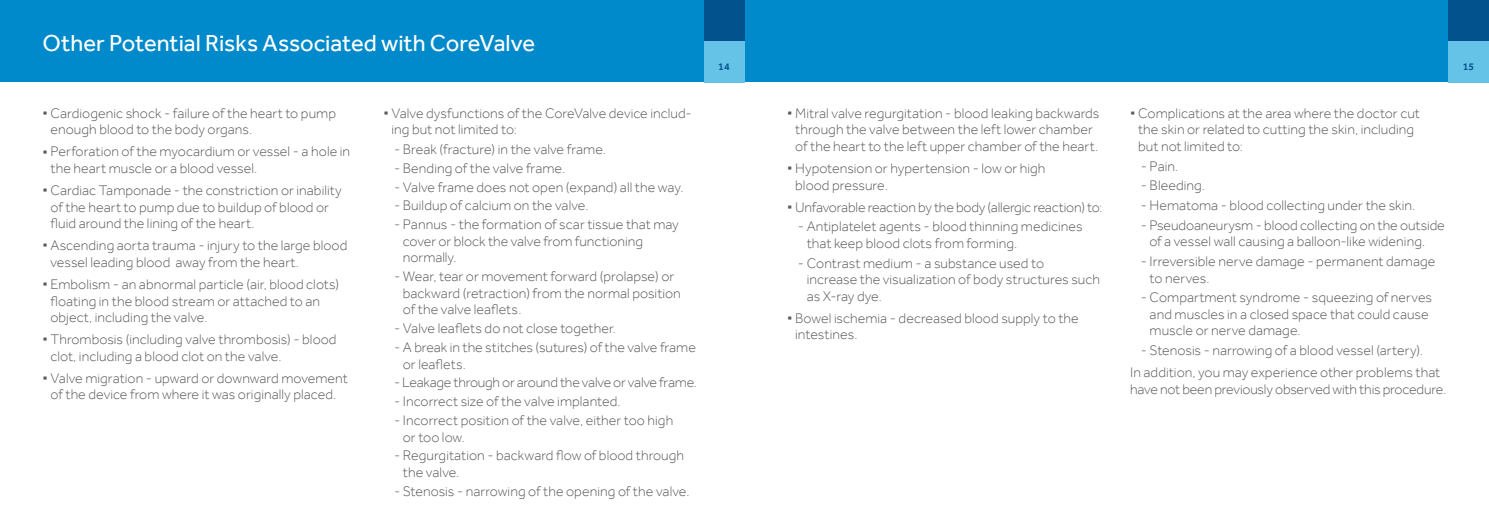
<style>
.page{position:relative;width:1489px;height:525px;background:#fff}
.page>*{position:absolute;margin:0;border:0;box-sizing:border-box;transform-origin:0 0}
.t1{font:23.75px "Effra";letter-spacing:-.005em;color:#fff}
.t2{font:300 14.25px/16.6px "Effra";color:#58595b}
.t3{font:500 10.38px "Effra";color:#02528e}
.s1{font-weight:700;font-size:19px}
</style>
<div class="page">
<div style="left:0;top:0;width:744px;height:82px;background:#008acb"></div>
<div style="left:744px;top:0;width:733px;height:82px;background:#008acb"></div>
<div style="left:703px;top:0;width:41px;height:41px;background:#02528e"></div>
<div style="left:1447px;top:0;width:41px;height:41px;background:#02528e"></div>
<div style="left:703px;top:41px;width:41px;height:41px;background:#64c3e6"></div>
<div style="left:1447px;top:41px;width:41px;height:41px;background:#64c3e6"></div>
<h1 class="t1" style="left:43px;top:29px;width:494px">Other Potential Risks Associated with CoreValve</h1>
<p class="t2" style="left:51px;top:104px;width:287px;text-indent:-8px"><span class="s1">·</span> Cardiogenic shock - failure of the heart to pump enough blood to the body organs.</p>
<p class="t2" style="left:51px;top:143px;width:301px;text-indent:-8px"><span class="s1">·</span> Perforation of the myocardium or vessel - a hole in the heart muscle or a blood vessel.</p>
<p class="t2" style="left:51px;top:182px;width:293px;text-indent:-8px"><span class="s1">·</span> Cardiac Tamponade - the constriction or inability of the heart to pump due to buildup of blood or fluid around the lining of the heart.</p>
<p class="t2" style="left:51px;top:237px;width:298px;text-indent:-8px"><span class="s1">·</span> Ascending aorta trauma - injury to the large blood vessel leading blood away from the heart.</p>
<p class="t2" style="left:51px;top:275px;width:290px;text-indent:-8px"><span class="s1">·</span> Embolism - an abnormal particle (air, blood clots) floating in the blood stream or attached to an object, including the valve.</p>
<p class="t2" style="left:51px;top:331px;width:287px;text-indent:-8px"><span class="s1">·</span> Thrombosis (including valve thrombosis) - blood clot, including a blood clot on the valve.</p>
<p class="t2" style="left:43px;top:369px;width:307px;text-align:center"><span class="s1">·</span> Valve migration - upward or downward movement of the device from where it was originally placed.</p>
<p class="t2" style="left:391px;top:104px;width:302px;text-indent:-8px"><span class="s1">·</span> Valve dysfunctions of the CoreValve device includ&shy;ing but not limited to:</p>
<p class="t2" style="left:394px;top:141px;width:213px">- Break (fracture) in the valve frame.</p>
<p class="t2" style="left:394px;top:159px;width:173px">- Bending of the valve frame.</p>
<p class="t2" style="left:394px;top:178px;width:291px">- Valve frame does not open (expand) all the way.</p>
<p class="t2" style="left:394px;top:197px;width:196px">- Buildup of calcium on the valve.</p>
<p class="t2" style="left:403px;top:216px;width:277px;text-indent:-9px">- Pannus - the formation of scar tissue that may cover or block the valve from functioning normally.</p>
<p class="t2" style="left:403px;top:268px;width:279px;text-indent:-9px">- Wear, tear or movement forward (prolapse) or backward (retraction) from the normal position of the valve leaflets.</p>
<p class="t2" style="left:394px;top:320px;width:223px">- Valve leaflets do not close together.</p>
<p class="t2" style="left:403px;top:338px;width:294px;text-indent:-9px">- A break in the stitches (sutures) of the valve frame or leaflets.</p>
<p class="t2" style="left:394px;top:374px;width:304px">- Leakage through or around the valve or valve frame.</p>
<p class="t2" style="left:394px;top:393px;width:228px">- I ncorrect size of the valve implanted.</p>
<p class="t2" style="left:403px;top:411px;width:272px;text-indent:-9px">- I ncorrect position of the valve, either too high or too low.</p>
<p class="t2" style="left:403px;top:447px;width:283px;text-indent:-9px">- Regurgitation - backward flow of blood through the valve.</p>
<p class="t2" style="left:394px;top:482px;width:297px">- Stenosis - narrowing of the opening of the valve.</p>
<p class="t3" style="left:718px;top:60px;width:13px">14</p>
<p class="t3" style="left:1462px;top:60px;width:13px">15</p>
<p class="t2" style="left:787px;top:104px;width:314px;text-align:center"><span class="s1">·</span> Mitral valve regurgitation - blood leaking backwards through the valve between the left lower chamber of the heart to the left upper chamber of the heart.</p>
<p class="t2" style="left:795px;top:160px;width:252px;text-indent:-8px"><span class="s1">·</span> Hypotension or hypertension - low or high blood pressure.</p>
<p class="t2" style="left:787px;top:198px;width:317px"><span class="s1">·</span> Unfavorable reaction by the body (allergic reaction) to:</p>
<p class="t2" style="left:806px;top:218px;width:277px;text-indent:-9px">- Antiplatelet agents - blood thinning medicines that keep blood clots from forming.</p>
<p class="t2" style="left:806px;top:254px;width:295px;text-indent:-9px">- Contrast medium - a substance used to<br>increase the visualization of body structures such as X-ray dye.</p>
<p class="t2" style="left:795px;top:309px;width:285px;text-indent:-8px"><span class="s1">·</span> Bowel ischemia - decreased blood supply to the intestines.</p>
<p class="t2" style="left:1137px;top:104px;width:283px;text-indent:-8px"><span class="s1">·</span> Complications at the area where the doctor cut the skin or related to cutting the skin, including but not limited to:</p>
<p class="t2" style="left:1140px;top:157px;width:39px">- Pain.</p>
<p class="t2" style="left:1140px;top:177px;width:66px">- Bleeding.</p>
<p class="t2" style="left:1140px;top:197px;width:276px">- Hematoma - blood collecting under the skin.</p>
<p class="t2" style="left:1149px;top:216px;width:297px;text-indent:-9px">- Pseudoaneurysm - blood collecting on the outside of a vessel wall causing a balloon-like widening.</p>
<p class="t2" style="left:1149px;top:252px;width:287px;text-indent:-9px">- I rreversible nerve damage - permanent damage to nerves.</p>
<p class="t2" style="left:1149px;top:289px;width:284px;text-indent:-9px">- Compartment syndrome - squeezing of nerves and muscles in a closed space that could cause muscle or nerve damage.</p>
<p class="t2" style="left:1130px;top:339px;width:312px;line-height:22px;text-align:center">- Stenosis - narrowing of a blood vessel (artery).<br>I n addition, you may experience other problems that</p>
<p class="t2" style="left:1130px;top:380px;width:317px">have not been previously observed with this procedure.</p>
</div>
